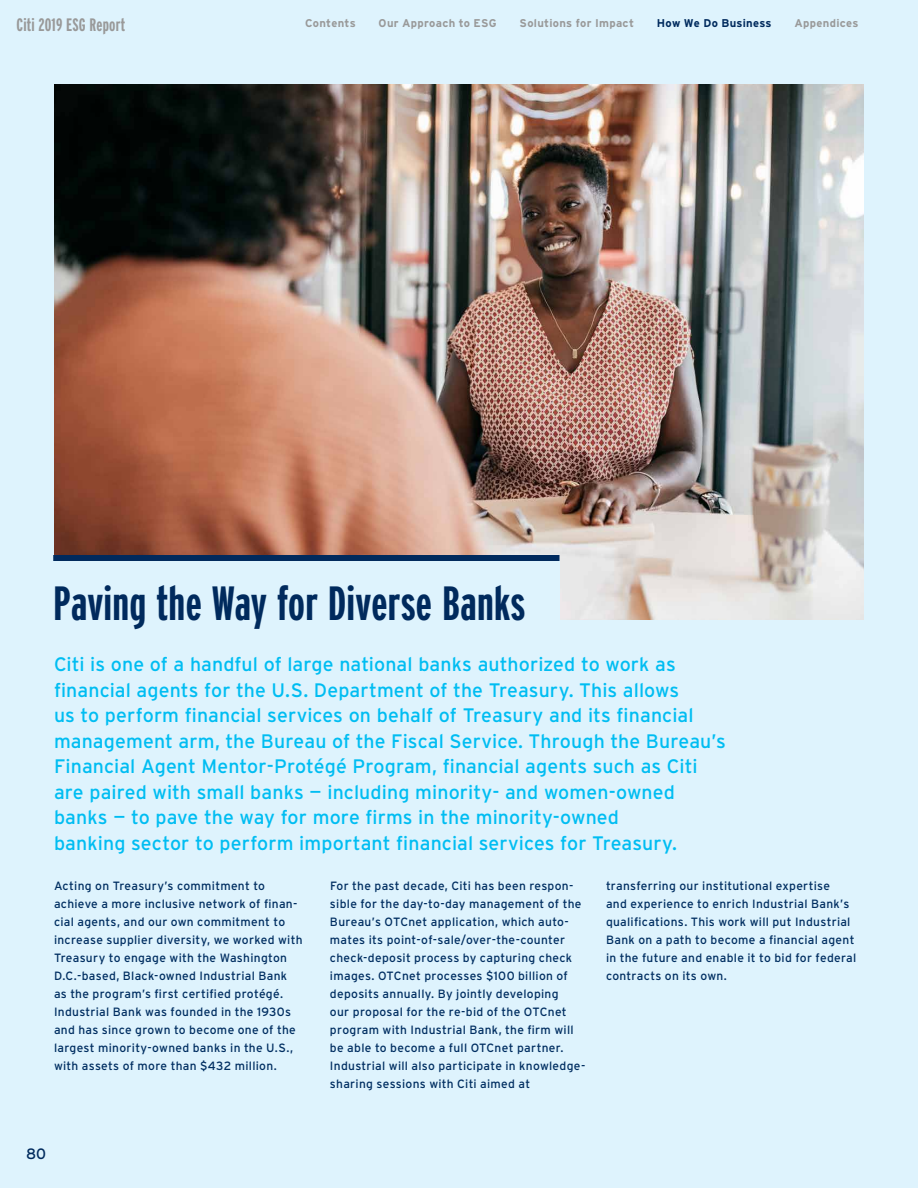
<style>
.page{position:relative;width:918px;height:1188px;background:#def3fd}
.page>*{position:absolute;margin:0;border:0;box-sizing:border-box;transform-origin:0 0}
.t1{font:700 extra-condensed 48px "Interstate";letter-spacing:.005em;color:#002a5d}
.t2{font:19.5px/25.5px "Interstate";letter-spacing:.005em;color:#00bdf2}
.t3{font:700 extra-condensed 18px "Interstate";letter-spacing:.01em;color:#999}
.t4{font:15px "Interstate";color:#002a5d}
.t5{font:12px/18px "Interstate";letter-spacing:.025em;color:#002e61}
.t6{font:700 11.25px "Interstate";letter-spacing:.025em;color:#999}
.t7{font:700 11.25px "Interstate";letter-spacing:.025em;color:#002a5d}
</style>
<div class="page">
<img style="left:54px;top:84px;width:810px;height:536px">
<div style="left:42px;top:559px;width:518px;height:86px;background:#def3fd"></div>
<div style="left:53px;top:555px;width:507px;height:6px;background:#002a5d"></div>
<h3 class="t3" style="left:17px;top:15px;width:110px">Citi 2019 ESG Report</h3>
<p class="t6" style="left:305px;top:17px;width:52px">Contents</p>
<p class="t6" style="left:379px;top:17px;width:120px">Our Approach to ESG</p>
<p class="t6" style="left:520px;top:17px;width:116px">Solutions for Impact</p>
<p class="t7" style="left:657px;top:17px;width:116px">How We Do Business</p>
<p class="t6" style="left:795px;top:17px;width:65px">Appendices</p>
<h1 class="t1" style="left:53px;top:576px;width:474px">Paving the Way for Diverse Banks</h1>
<p class="t2" style="left:54px;top:651px;width:673px">Citi is one of a handful of large national banks authorized to work as financial agents for the U.S. Department of the Treasury. This allows<br>us to perform financial services on behalf of Treasury and its financial management arm, the Bureau of the Fiscal Service. Through the Bureau’s Financial Agent Mentor-Protégé Program, financial agents such as Citi are paired with small banks — including minority- and women-owned banks — to pave the way for more firms in the minority-owned<br>banking sector to perform important financial services for Treasury.</p>
<p class="t5" style="left:54px;top:877px;width:250px">Acting on Treasury’s commitment to achieve a more inclusive network of finan&shy;cial agents, and our own commitment to increase supplier diversity, we worked with Treasury to engage with the Washington D.C.-based, Black-owned Industrial Bank as the program’s first certified protégé.<br>Industrial Bank was founded in the 1930s and has since grown to become one of the largest minority-owned banks in the U.S., with assets of more than $432 million.</p>
<p class="t5" style="left:330px;top:877px;width:257px">For the past decade, Citi has been respon&shy;sible for the day-to-day management of the Bureau’s OTCnet application, which auto&shy;mates its point-of-sale/over-the-counter check-deposit process by capturing check images. OTCnet processes $100 billion of deposits annually. By jointly developing<br>our proposal for the re-bid of the OTCnet program with Industrial Bank, the firm will be able to become a full OTCnet partner.<br>Industrial will also participate in knowledge&shy;sharing sessions with Citi aimed at</p>
<p class="t5" style="left:606px;top:877px;width:252px">transferring our institutional expertise<br>and experience to enrich Industrial Bank’s qualifications. This work will put Industrial Bank on a path to become a financial agent in the future and enable it to bid for federal contracts on its own.</p>
<p class="t4" style="left:26px;top:1145px;width:21px">80</p>
</div>
